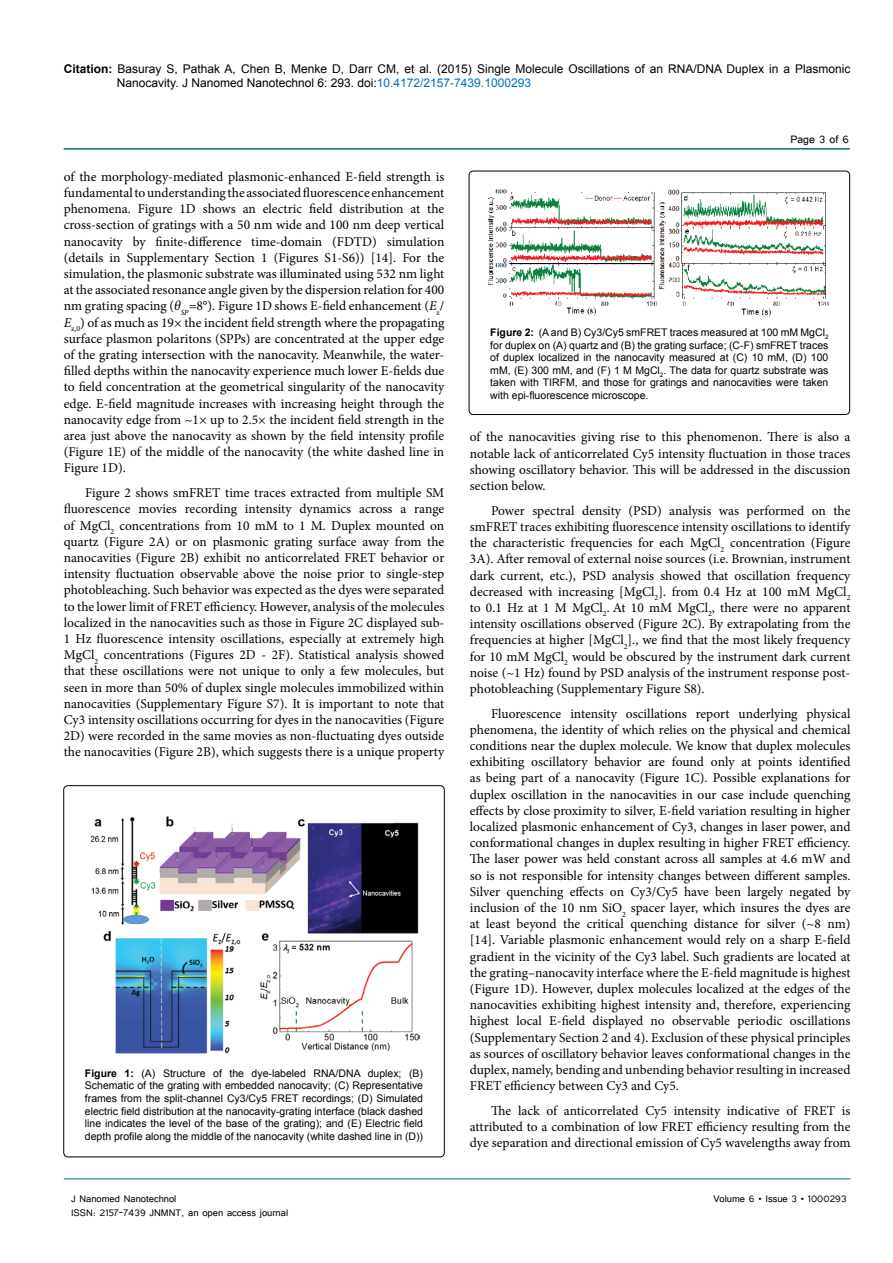
<style>
.page{position:relative;width:893px;height:1263px;background:#fff}
.page>*{position:absolute;margin:0;border:0;box-sizing:border-box;transform-origin:0 0}
.t1{font:13.5px/16.2px "Minion Pro";color:#000;text-align:justify}
.t2{font:13.5px "Tunga";color:#000}
.t3{font:12px/14.4px "Arial";color:#000}
.t4{font:12px/14.4px "Tunga";color:#000}
.t5{font:10.5px/12.6px "Arial";color:#000;text-align:justify}
.s1{font-weight:700}
.s2{color:#0072bc}
.s3{font-style:italic}
</style>
<div class="page">
<hr style="left:64px;top:148px;width:786px;height:2px;background:#007071">
<hr style="left:64px;top:1179px;width:786px;height:1px;background:#007071">
<img style="left:90px;top:816px;width:329px;height:238px">
<div style="left:64px;top:786px;width:380px;height:371px;border:1px solid #010000;border-radius:4px"></div>
<div style="left:469px;top:171px;width:381px;height:244px;border:1px solid #010000;border-radius:4px"></div>
<img style="left:487px;top:189px;width:342px;height:128px">
<p class="t3" style="left:117px;top:61px;width:735px;text-indent:-53px"><span class="s1">Citation:</span> Basuray S, Pathak A, Chen B, Menke D, Darr CM, et al. (2015) Single Molecule Oscillations of an RNA/DNA Duplex in a Plasmonic<br>Nanocavity. J Nanomed Nanotechnol 6: 293. doi:<span class="s2">10.4172/2157-7439.1000293</span></p>
<p class="t1" style="left:64px;top:168px;width:382px">of the morphology-mediated plasmonic-enhanced E-field strength is fundamental to understanding the associated fluorescence enhancement phenomena. Figure 1D shows an electric field distribution at the cross-section of gratings with a 50 nm wide and 100 nm deep vertical nanocavity by finite-difference time-domain (FDTD) simulation (details in Supplementary Section 1 (Figures S1-S6)) [14]. For the simulation, the plasmonic substrate was illuminated using 532 nm light at the associated resonance angle given by the dispersion relation for 400 nm grating spacing (<span class="s3">θ</span><sub>SP</sub>=8°). Figure 1D shows E-field enhancement (<span class="s3">E</span><sub>z</sub>/ <span class="s3">E</span><sub>z,0</sub>) of as much as 19× the incident field strength where the propagating surface plasmon polaritons (SPPs) are concentrated at the upper edge of the grating intersection with the nanocavity. Meanwhile, the water&shy;filled depths within the nanocavity experience much lower E-fields due to field concentration at the geometrical singularity of the nanocavity edge. E-field magnitude increases with increasing height through the nanocavity edge from ~1× up to 2.5× the incident field strength in the area just above the nanocavity as shown by the field intensity profile (Figure 1E) of the middle of the nanocavity (the white dashed line in Figure 1D).</p>
<p class="t1" style="left:64px;top:485px;width:382px;text-indent:21px">Figure 2 shows smFRET time traces extracted from multiple SM fluorescence movies recording intensity dynamics across a range of MgCl<sub>2</sub> concentrations from 10 mM to 1 M. Duplex mounted on quartz (Figure 2A) or on plasmonic grating surface away from the nanocavities (Figure 2B) exhibit no anticorrelated FRET behavior or intensity fluctuation observable above the noise prior to single-step photobleaching. Such behavior was expected as the dyes were separated to the lower limit of FRET efficiency. However, analysis of the molecules localized in the nanocavities such as those in Figure 2C displayed sub-1 Hz fluorescence intensity oscillations, especially at extremely high MgCl<sub>2</sub> concentrations (Figures 2D - 2F). Statistical analysis showed that these oscillations were not unique to only a few molecules, but seen in more than 50% of duplex single molecules immobilized within nanocavities (Supplementary Figure S7). It is important to note that Cy3 intensity oscillations occurring for dyes in the nanocavities (Figure 2D) were recorded in the same movies as non-fluctuating dyes outside the nanocavities (Figure 2B), which suggests there is a unique property</p>
<p class="t5" style="left:85px;top:1067px;width:340px"><span class="s1">Figure 1:</span> (A) Structure of the dye-labeled RNA/DNA duplex; (B)<br>Schematic of the grating with embedded nanocavity; (C) Representative frames from the split-channel Cy3/Cy5 FRET recordings; (D) Simulated electric field distribution at the nanocavity-grating interface (black dashed line indicates the level of the base of the grating); and (E) Electric field depth profile along the middle of the nanocavity (white dashed line in (D))</p>
<p class="t2" style="left:790px;top:131px;width:60px">Page 3 of 6</p>
<p class="t5" style="left:490px;top:326px;width:340px"><span class="s1">Figure 2:</span> (A and B) Cy3/Cy5 smFRET traces measured at 100 mM MgCl<sub>2 </sub>for duplex on (A) quartz and (B) the grating surface; (C-F) smFRET traces of duplex localized in the nanocavity measured at (C) 10 mM, (D) 100 mM, (E) 300 mM, and (F) 1 M MgCl<sub>2</sub>. The data for quartz substrate was taken with TIRFM, and those for gratings and nanocavities were taken with epi-fluorescence microscope.</p>
<p class="t1" style="left:470px;top:429px;width:382px">of the nanocavities giving rise to this phenomenon. There is also a notable lack of anticorrelated Cy5 intensity fluctuation in those traces showing oscillatory behavior. This will be addressed in the discussion section below.</p>
<p class="t1" style="left:470px;top:502px;width:382px;text-indent:21px">Power spectral density (PSD) analysis was performed on the smFRET traces exhibiting fluorescence intensity oscillations to identify the characteristic frequencies for each MgCl<sub>2</sub> concentration (Figure 3A). After removal of external noise sources (i.e. Brownian, instrument dark current, etc.), PSD analysis showed that oscillation frequency decreased with increasing [MgCl<sub>2</sub>]. from 0.4 Hz at 100 mM MgCl<sub>2 </sub>to 0.1 Hz at 1 M MgCl<sub>2</sub>. At 10 mM MgCl<sub>2</sub>, there were no apparent intensity oscillations observed (Figure 2C). By extrapolating from the frequencies at higher [MgCl<sub>2</sub>]., we find that the most likely frequency for 10 mM MgCl<sub>2</sub> would be obscured by the instrument dark current noise (~1 Hz) found by PSD analysis of the instrument response post&shy;photobleaching (Supplementary Figure S8).</p>
<p class="t1" style="left:470px;top:705px;width:382px;text-indent:21px">Fluorescence intensity oscillations report underlying physical phenomena, the identity of which relies on the physical and chemical conditions near the duplex molecule. We know that duplex molecules exhibiting oscillatory behavior are found only at points identified as being part of a nanocavity (Figure 1C). Possible explanations for duplex oscillation in the nanocavities in our case include quenching effects by close proximity to silver, E-field variation resulting in higher localized plasmonic enhancement of Cy3, changes in laser power, and conformational changes in duplex resulting in higher FRET efficiency.<br>The laser power was held constant across all samples at 4.6 mW and so is not responsible for intensity changes between different samples.<br>Silver quenching effects on Cy3/Cy5 have been largely negated by inclusion of the 10 nm SiO<sub>2</sub> spacer layer, which insures the dyes are at least beyond the critical quenching distance for silver (~8 nm) [14]. Variable plasmonic enhancement would rely on a sharp E-field gradient in the vicinity of the Cy3 label. Such gradients are located at the grating–nanocavity interface where the E-field magnitude is highest (Figure 1D). However, duplex molecules localized at the edges of the nanocavities exhibiting highest intensity and, therefore, experiencing highest local E-field displayed no observable periodic oscillations (Supplementary Section 2 and 4). Exclusion of these physical principles as sources of oscillatory behavior leaves conformational changes in the duplex, namely, bending and unbending behavior resulting in increased FRET efficiency between Cy3 and Cy5.</p>
<p class="t1" style="left:470px;top:1103px;width:382px;text-indent:21px">The lack of anticorrelated Cy5 intensity indicative of FRET is attributed to a combination of low FRET efficiency resulting from the dye separation and directional emission of Cy5 wavelengths away from</p>
<p class="t4" style="left:71px;top:1190px;width:219px">J Nanomed Nanotechnol<br>ISSN: 2157-7439 JNMNT, an open access journal</p>
<p class="t4" style="left:713px;top:1190px;width:135px">Volume 6 • Issue 3 • 1000293</p>
</div>
